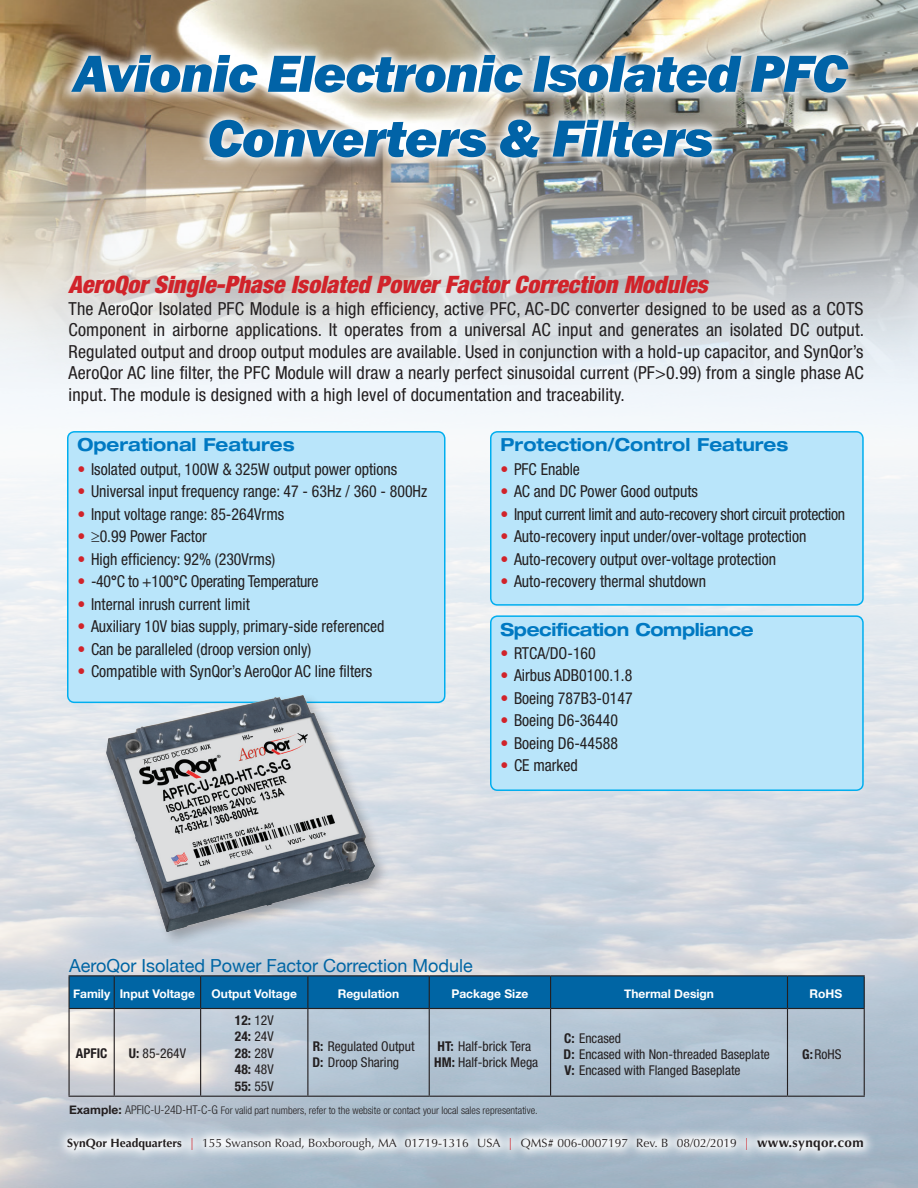
<style>
.page{position:relative;width:918px;height:1188px;background:#fff}
.page>*{position:absolute;margin:0;border:0;box-sizing:border-box;transform-origin:0 0}
.t1{font:italic 800 54px "Franklin Gothic";letter-spacing:-.02em;color:#0163a7;scale:1.05 1}
.logo_subhead{font:italic 900 condensed 24px "Helvetica Neue";color:#d1232a}
.description_paragrap{font:condensed 18px/21.6px "Helvetica Neue";letter-spacing:.01em;color:#231f20;text-align:justify}
.COVER_BULLET_HEADS{font:700 expanded 18px "Helvetica Neue";color:#0079c2;scale:.94 1}
.Table_PN_Head{font:18px "Helvetica Neue";color:#0065a4}
.COVER_BULLET_HEADS-2{font:700 expanded 18px "Helvetica Neue";letter-spacing:-.02em;color:#0079c2;scale:.94 1}
.card_bullets{font:condensed 16.5px "Helvetica Neue";color:#231f20;scale:.96 1}
.card_bullets-2{font:condensed 16.5px "Helvetica Neue";letter-spacing:-.02em;color:#231f20;scale:.96 1}
.t2{font:condensed 13.5px "Helvetica Neue";color:#231f20}
.t3{font:700 condensed 13.5px "Helvetica Neue";color:#231f20}
.t4{font:12px "Optima";color:#231f20}
.t5{font:700 12px "Helvetica Neue";color:#fff}
.t6{font:300 condensed 10.5px "Helvetica Neue";color:#231f20}
.s1{font-stretch:expanded;color:#d1232a}
.s2{font-weight:700}
.s3{font-weight:400}
.s4{font-weight:700;font-stretch:normal;font-size:12px}
.s5{font-size:12px}
.s6{color:#d1232a}
.s7{font-weight:700;font-size:13.5px}
</style>
<div class="page">
<img style="left:0;top:400px;width:918px;height:788px">
<img style="left:0;top:0;width:918px;height:400px">
<svg style="left:59px;top:42px;width:802px;height:128px"></svg>
<svg style="left:55px;top:1126px;width:821px;height:37px"></svg>
<div style="left:70px;top:976px;width:794px;height:32px;background:#0065a4"></div>
<hr style="left:69px;top:1009px;width:1px;height:87px;background:#231f20">
<hr style="left:114px;top:1009px;width:1px;height:87px;background:#231f20">
<hr style="left:200px;top:1009px;width:1px;height:87px;background:#231f20">
<hr style="left:307px;top:1009px;width:1px;height:87px;background:#231f20">
<hr style="left:429px;top:1009px;width:1px;height:87px;background:#231f20">
<hr style="left:550px;top:1009px;width:1px;height:87px;background:#231f20">
<hr style="left:787px;top:1009px;width:1px;height:87px;background:#231f20">
<hr style="left:864px;top:1009px;width:1px;height:87px;background:#231f20">
<hr style="left:788px;top:1096px;width:77px;height:1px;background:#231f20">
<hr style="left:69px;top:1096px;width:45px;height:1px;background:#231f20">
<hr style="left:114px;top:1096px;width:87px;height:1px;background:#231f20">
<hr style="left:201px;top:1096px;width:107px;height:1px;background:#231f20">
<hr style="left:308px;top:1096px;width:121px;height:1px;background:#231f20">
<hr style="left:429px;top:1096px;width:122px;height:1px;background:#231f20">
<hr style="left:551px;top:1096px;width:237px;height:1px;background:#231f20">
<hr style="left:69px;top:975px;width:45px;height:1px;background:#231f20">
<hr style="left:69px;top:976px;width:1px;height:32px;background:#231f20">
<hr style="left:69px;top:1008px;width:45px;height:1px;background:#231f20">
<hr style="left:114px;top:975px;width:87px;height:1px;background:#231f20">
<hr style="left:114px;top:976px;width:1px;height:32px;background:#231f20">
<hr style="left:114px;top:1008px;width:87px;height:1px;background:#231f20">
<hr style="left:201px;top:975px;width:107px;height:1px;background:#231f20">
<hr style="left:200px;top:976px;width:1px;height:32px;background:#231f20">
<hr style="left:201px;top:1008px;width:107px;height:1px;background:#231f20">
<hr style="left:308px;top:975px;width:121px;height:1px;background:#231f20">
<hr style="left:307px;top:976px;width:1px;height:32px;background:#231f20">
<hr style="left:429px;top:975px;width:122px;height:1px;background:#231f20">
<hr style="left:429px;top:976px;width:1px;height:32px;background:#231f20">
<hr style="left:308px;top:1008px;width:121px;height:1px;background:#231f20">
<hr style="left:429px;top:1008px;width:122px;height:1px;background:#231f20">
<hr style="left:551px;top:975px;width:237px;height:1px;background:#231f20">
<hr style="left:550px;top:976px;width:1px;height:32px;background:#231f20">
<hr style="left:551px;top:1008px;width:237px;height:1px;background:#231f20">
<hr style="left:788px;top:975px;width:77px;height:1px;background:#231f20">
<hr style="left:787px;top:976px;width:1px;height:32px;background:#231f20">
<hr style="left:864px;top:976px;width:1px;height:32px;background:#231f20">
<hr style="left:788px;top:1008px;width:77px;height:1px;background:#231f20">
<div style="left:68px;top:432px;width:377px;height:270px;background:#b9e5fa;border-radius:7px"></div>
<div style="left:67px;top:431px;width:379px;height:272px;border:2px solid #00aeef;border-radius:7px"></div>
<div style="left:491px;top:432px;width:372px;height:173px;background:#b9e5fa;border-radius:7px"></div>
<div style="left:490px;top:431px;width:374px;height:175px;border:2px solid #00aeef;border-radius:7px"></div>
<div style="left:491px;top:616px;width:372px;height:174px;background:#b9e5fa;border-radius:7px"></div>
<div style="left:490px;top:615px;width:374px;height:176px;border:2px solid #00aeef;border-radius:7px"></div>
<div style="left:103px;top:692px;width:287px;height:256px;background:#231f20;opacity:.3"></div>
<img style="left:106px;top:695px;width:269px;height:237px">
<p class="t1" style="left:73px;top:38px;width:739px">Avionic Electronic Isolated PFC</p>
<p class="t1" style="left:207px;top:103px;width:484px">Converters &amp; Filters</p>
<p class="logo_subhead" style="left:69px;top:270px;width:641px">AeroQor Single-Phase Isolated Power Factor Correction Modules</p>
<p class="description_paragrap" style="left:69px;top:297px;width:797px">The AeroQor Isolated PFC Module is a high efficiency, active PFC, AC-DC converter designed to be used as a COTS Component in airborne applications. It operates from a universal AC input and generates an isolated DC output.<br>Regulated output and droop output modules are available. Used in conjunction with a hold-up capacitor, and SynQor’s AeroQor AC line filter, the PFC Module will draw a nearly perfect sinusoidal current (PF&gt;0.99) from a single phase AC input. The module is designed with a high level of documentation and traceability.</p>
<p class="COVER_BULLET_HEADS" style="left:78px;top:434px;width:232px">Operational Features</p>
<p class="card_bullets" style="left:78px;top:459px;width:335px"><span class="s1">•</span> Isolated output, 100W &amp; 325W output power options</p>
<p class="card_bullets" style="left:78px;top:482px;width:366px"><span class="s1">•</span> Universal input frequency range: 47 - 63Hz / 360 - 800Hz</p>
<p class="card_bullets" style="left:78px;top:504px;width:217px"><span class="s1">•</span> Input voltage range: 85-264Vrms</p>
<p class="card_bullets" style="left:78px;top:527px;width:136px"><span class="s1">•</span> ≥0.99 Power Factor</p>
<p class="card_bullets" style="left:78px;top:549px;width:208px"><span class="s1">•</span> High efficiency: 92% (230Vrms)</p>
<p class="card_bullets-2" style="left:78px;top:572px;width:253px"><span class="s1">•</span> -40<span class="s2">°</span>C to +100<span class="s2">°</span>C Operating Temperature</p>
<p class="card_bullets" style="left:78px;top:594px;width:181px"><span class="s1">•</span> Internal inrush current limit</p>
<p class="card_bullets" style="left:78px;top:617px;width:321px"><span class="s1">•</span> Auxiliary 10V bias supply, primary-side referenced</p>
<p class="card_bullets" style="left:78px;top:639px;width:245px"><span class="s1">•</span> Can be paralleled (droop version only)</p>
<p class="card_bullets" style="left:78px;top:662px;width:309px"><span class="s1">•</span> Compatible with SynQor’s AeroQor AC line filters</p>
<p class="COVER_BULLET_HEADS" style="left:501px;top:434px;width:308px">Protection/Control Features</p>
<p class="card_bullets" style="left:501px;top:459px;width:84px"><span class="s1">•</span> PFC Enable</p>
<p class="card_bullets" style="left:501px;top:482px;width:207px"><span class="s1">•</span> AC and DC Power Good outputs</p>
<p class="card_bullets-2" style="left:501px;top:504px;width:361px"><span class="s1">•</span> Input current limit and auto-recovery short circuit protection</p>
<p class="card_bullets" style="left:501px;top:527px;width:320px"><span class="s1">•</span> Auto-recovery input under/over-voltage protection</p>
<p class="card_bullets" style="left:501px;top:549px;width:289px"><span class="s1">•</span> Auto-recovery output over-voltage protection</p>
<p class="card_bullets" style="left:501px;top:572px;width:216px"><span class="s1">•</span> Auto-recovery thermal shutdown</p>
<p class="COVER_BULLET_HEADS-2" style="left:501px;top:618px;width:271px">Specification Compliance</p>
<p class="card_bullets" style="left:501px;top:644px;width:101px"><span class="s1">•</span> RTCA/DO-160</p>
<p class="card_bullets" style="left:501px;top:666px;width:139px"><span class="s1">•</span> Airbus ADB0100.1.8</p>
<p class="card_bullets" style="left:501px;top:689px;width:139px"><span class="s1">•</span> Boeing 787B3-0147</p>
<p class="card_bullets" style="left:501px;top:711px;width:124px"><span class="s1">•</span> Boeing D6-36440</p>
<p class="card_bullets" style="left:501px;top:734px;width:124px"><span class="s1">•</span> Boeing D6-44588</p>
<p class="card_bullets" style="left:501px;top:756px;width:82px"><span class="s1">•</span> CE marked</p>
<p class="Table_PN_Head" style="left:69px;top:955px;width:405px">AeroQor Isolated Power Factor Correction Module</p>
<p class="t5" style="left:73px;top:984px;width:39px">Family</p>
<p class="t5" style="left:120px;top:984px;width:77px">Input Voltage</p>
<p class="t5" style="left:212px;top:984px;width:87px">Output Voltage</p>
<p class="t5" style="left:338px;top:984px;width:63px">Regulation</p>
<p class="t5" style="left:451px;top:984px;width:79px">Package Size</p>
<p class="t5" style="left:624px;top:984px;width:91px">Thermal Design</p>
<p class="t5" style="left:810px;top:984px;width:34px">RoHS</p>
<p class="t3" style="left:76px;top:1045px;width:33px">APFIC</p>
<p class="t2" style="left:129px;top:1045px;width:59px"><span class="s2">U:</span> 85-264V</p>
<p class="t3" style="left:235px;top:1012px;width:40px">12: <span class="s3">12V</span></p>
<p class="t3" style="left:235px;top:1028px;width:40px">24: <span class="s3">24V</span></p>
<p class="t3" style="left:235px;top:1045px;width:40px">28: <span class="s3">28V</span></p>
<p class="t3" style="left:235px;top:1061px;width:40px">48: <span class="s3">48V</span></p>
<p class="t3" style="left:235px;top:1078px;width:40px">55: <span class="s3">55V</span></p>
<p class="t2" style="left:313px;top:1038px;width:103px"><span class="s2">R:</span> Regulated Output</p>
<p class="t2" style="left:312px;top:1054px;width:88px"><span class="s2">D:</span> Droop Sharing</p>
<p class="t2" style="left:438px;top:1038px;width:95px"><span class="s2">HT:</span> Half-brick Tera</p>
<p class="t2" style="left:434px;top:1054px;width:105px"><span class="s2">HM:</span> Half-brick Mega</p>
<p class="t6" style="left:69px;top:1104px;width:470px"><span class="s4">Example:</span> <span class="s5">APFIC-U-24D-HT-C-G</span> For valid part numbers, refer to the website or contact your local sales representative.</p>
<p class="t2" style="left:564px;top:1030px;width:58px"><span class="s2">C:</span> Encased</p>
<p class="t2" style="left:564px;top:1046px;width:208px"><span class="s2">D:</span> Encased with Non-threaded Baseplate</p>
<p class="t2" style="left:565px;top:1063px;width:178px"><span class="s2">V:</span> Encased with Flanged Baseplate</p>
<p class="t2" style="left:802px;top:1046px;width:41px"><span class="s2">G:</span>RoHS</p>
<p class="t4" style="left:67px;top:1136px;width:798px"><span class="s2">SynQor Headquarters</span> <span class="s6">|</span> 155 Swanson Road, Boxborough, MA 01719-1316 USA <span class="s6">|</span> QMS# 006-0007197 Rev. B 08/02/2019 <span class="s6">|</span> <span class="s7">www.synqor.com</span></p>
</div>
